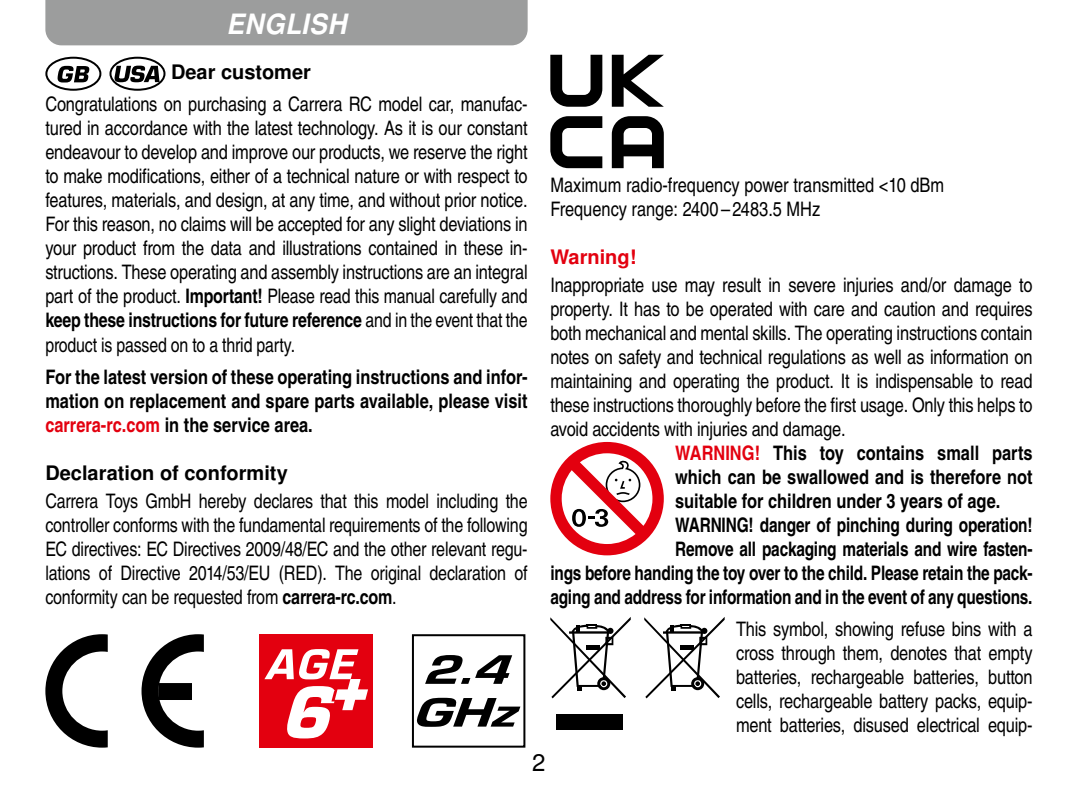
<style>
.page{position:relative;width:1078px;height:794px;background:#fff}
.page>*{position:absolute;margin:0;border:0;box-sizing:border-box;transform-origin:0 0}
.t1{font:italic 700 28px "Nimbus San LOT";letter-spacing:.02em;color:#fff;scale:.94 1}
.t2{font:24px "Nimbus San LOT";color:#000}
.t3{font:20px/24px "Nimbus San LOT Reg Con";letter-spacing:-.01em;color:#000;text-align:justify}
.t4{font:20px/24px "Nimbus San LOT Bol Con";letter-spacing:-.01em;color:#000;text-align:justify}
.t5{font:20px "Nimbus San LOT Bol Con";letter-spacing:-.01em;color:#000;scale:.94 1}
.t6{font:700 20px "Nimbus San LOT";color:#000}
.t7{font:700 20px "Nimbus San LOT";color:#e3000f}
.s1{font-family:"Nimbus San LOT Bol Con"}
.s2{font-family:"Nimbus San LOT Reg Con"}
.s3{color:#e3000f}
</style>
<div class="page">
<svg style="left:110px;top:58px;width:54px;height:32px"></svg>
<div style="left:109px;top:57px;width:56px;height:34px;border:2px solid #000;border-radius:50%"></div>
<svg style="left:114px;top:66px;width:45px;height:16px"></svg>
<svg style="left:46px;top:58px;width:54px;height:32px"></svg>
<div style="left:45px;top:57px;width:56px;height:34px;border:2px solid #000;border-radius:50%"></div>
<svg style="left:58px;top:66px;width:31px;height:16px"></svg>
<svg style="left:45px;top:634px;width:63px;height:113px"></svg>
<svg style="left:141px;top:634px;width:63px;height:113px"></svg>
<div style="left:259px;top:634px;width:114px;height:113px;background:#e3000f"></div>
<svg style="left:264px;top:649px;width:104px;height:89px"></svg>
<svg style="left:411px;top:634px;width:115px;height:114px"></svg>
<svg style="left:550px;top:55px;width:52px;height:52px"></svg>
<svg style="left:611px;top:55px;width:52px;height:52px"></svg>
<svg style="left:550px;top:116px;width:52px;height:52px"></svg>
<svg style="left:611px;top:116px;width:52px;height:52px"></svg>
<svg style="left:550px;top:442px;width:113px;height:113px"></svg>
<div style="left:556px;top:714px;width:67px;height:16px;background:#000"></div>
<svg style="left:550px;top:617px;width:80px;height:81px"></svg>
<svg style="left:644px;top:617px;width:80px;height:81px"></svg>
<div style="left:45px;top:0;width:482px;height:45px;background:#9c9d9d"></div>
<h1 class="t1" style="left:226px;top:8px;width:129px">ENGLISH</h1>
<p class="t6" style="left:171px;top:60px;width:141px">Dear customer</p>
<p class="t3" style="left:45px;top:93px;width:483px">Congratulations on purchasing a Carrera RC model car, manufac&shy;tured in accordance with the latest technology. As it is our constant endeavour to develop and improve our products, we reserve the right to make modifications, either of a technical nature or with respect to features, materials, and design, at any time, and without prior notice.<br>For this reason, no claims will be accepted for any slight deviations in your product from the data and illustrations contained in these in&shy;structions. These operating and assembly instructions are an integral part of the product. <span class="s1">Important!</span> Please read this manual carefully and</p>
<p class="t4" style="left:45px;top:309px;width:483px">keep these instructions for future reference <span class="s2">and in the event that the</span></p>
<p class="t3" style="left:45px;top:333px;width:251px">product is passed on to a thrid party.</p>
<p class="t4" style="left:45px;top:365px;width:483px">For the latest version of these operating instructions and infor&shy;mation on replacement and spare parts available, please visit <span class="s3">carrera-rc.com</span> in the service area.</p>
<p class="t6" style="left:45px;top:460px;width:244px">Declaration of conformity</p>
<p class="t3" style="left:45px;top:489px;width:483px">Carrera Toys GmbH hereby declares that this model including the controller conforms with the fundamental requirements of the following EC directives: EC Directives 2009/48/EC and the other relevant regu&shy;lations of Directive 2014/53/EU (RED). The original declaration of conformity can be requested from <span class="s1">carrera-rc.com</span>.</p>
<p class="t3" style="left:550px;top:173px;width:395px">Maximum radio-frequency power transmitted &lt;10 dBm<br>Frequency range: 2400 – 2483.5 MHz</p>
<p class="t7" style="left:550px;top:245px;width:88px">Warning!</p>
<p class="t3" style="left:550px;top:273px;width:483px">Inappropriate use may result in severe injuries and/or damage to property. It has to be operated with care and caution and requires both mechanical and mental skills. The operating instructions contain notes on safety and technical regulations as well as information on maintaining and operating the product. It is indispensable to read these instructions thoroughly before the first usage. Only this helps to avoid accidents with injuries and damage.</p>
<p class="t4" style="left:675px;top:442px;width:359px"><span class="s3">WARNING!</span> This toy contains small parts</p>
<p class="t4" style="left:675px;top:466px;width:359px">which can be swallowed and is therefore not</p>
<p class="t4" style="left:675px;top:490px;width:327px">suitable for children under 3 years of age.</p>
<p class="t5" style="left:675px;top:513px;width:381px">WARNING! danger of pinching during operation!</p>
<p class="t5" style="left:675px;top:537px;width:381px">Remove all packaging materials and wire fasten-</p>
<p class="t5" style="left:550px;top:561px;width:514px">ings before handing the toy over to the child. Please retain the pack-</p>
<p class="t5" style="left:550px;top:585px;width:514px">aging and address for information and in the event of any questions.</p>
<p class="t3" style="left:735px;top:617px;width:298px">This symbol, showing refuse bins with a cross through them, denotes that empty batteries, rechargeable batteries, button cells, rechargeable battery packs, equip&shy;ment batteries, disused electrical equip-</p>
<p class="t2" style="left:532px;top:748px;width:15px">2</p>
</div>
